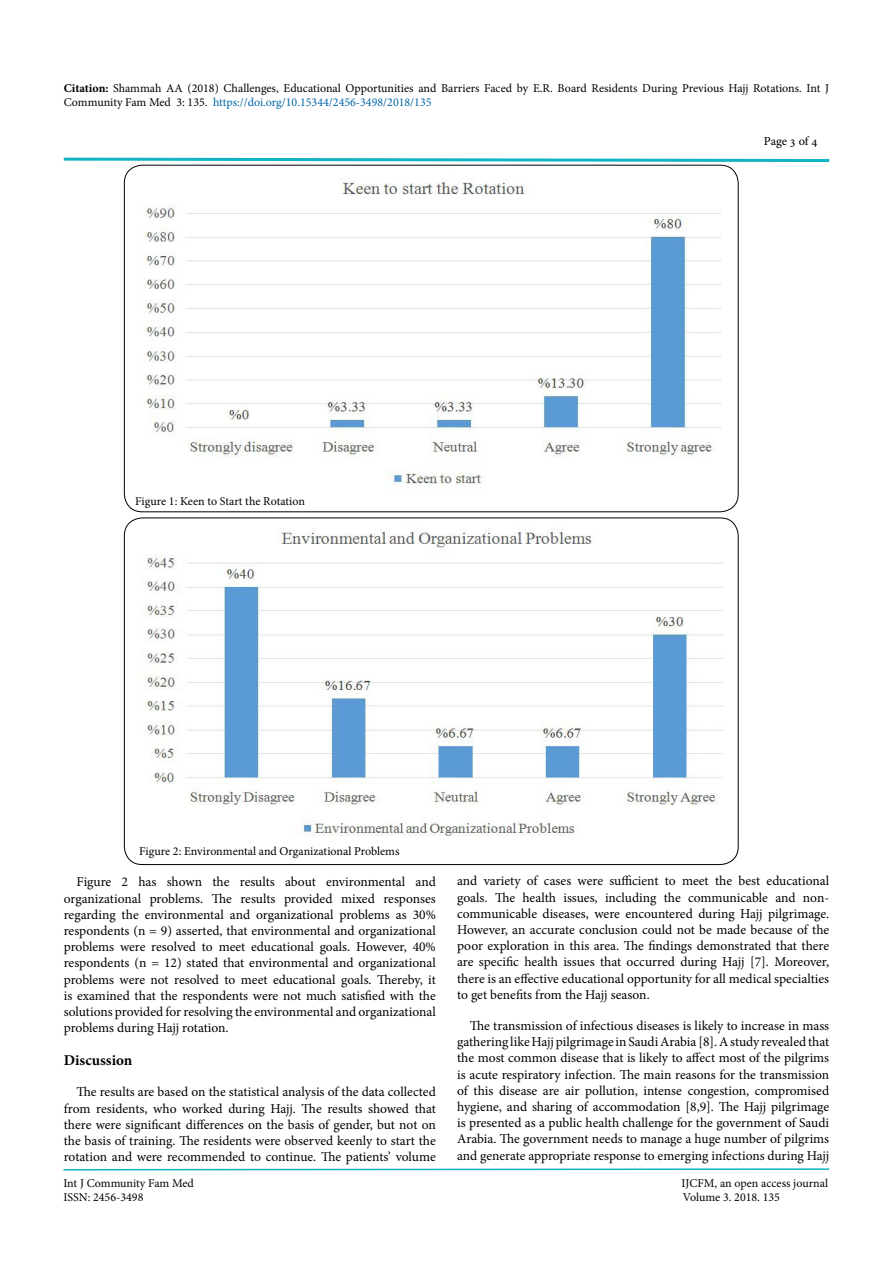
<style>
.page{position:relative;width:893px;height:1263px;background:#fff}
.page>*{position:absolute;margin:0;border:0;box-sizing:border-box;transform-origin:0 0}
.t1{font:700 15px "Minion Pro";color:#000}
.t2{font:13.5px/16.2px "Minion Pro";color:#000;text-align:justify}
.t3{font:12px/14.4px "Minion Pro";color:#000}
.t4{font:12px "Adobe Hebrew";letter-spacing:-.01em;color:#000}
.s1{font-weight:700}
.s2{color:#0067a7}
</style>
<div class="page">
<svg style="left:63px;top:1168px;width:767px;height:3px;background:#88d9e0"></svg>
<svg style="left:63px;top:157px;width:767px;height:5px"></svg>
<img style="left:144px;top:182px;width:578px;height:307px">
<img style="left:139px;top:529px;width:585px;height:307px">
<p class="t3" style="left:64px;top:81px;width:767px"><span class="s1">Citation:</span> Shammah AA (2018) Challenges, Educational Opportunities and Barriers Faced by E.R. Board Residents During Previous Hajj Rotations. Int J<br>Community Fam Med 3: 135. <span class="s2">https://doi.org/10.15344/2456-3498/2018/135</span></p>
<p class="t4" style="left:764px;top:134px;width:55px">Page 3 of 4</p>
<p class="t3" style="left:135px;top:494px;width:171px">Figure 1: Keen to Start the Rotation</p>
<p class="t3" style="left:139px;top:843px;width:262px">Figure 2: Environmental and Organizational Problems</p>
<p class="t2" style="left:64px;top:874px;width:374px;text-indent:13px">Figure 2 has shown the results about environmental and organizational problems. The results provided mixed responses regarding the environmental and organizational problems as 30% respondents (n = 9) asserted, that environmental and organizational problems were resolved to meet educational goals. However, 40% respondents (n = 12) stated that environmental and organizational problems were not resolved to meet educational goals. Thereby, it is examined that the respondents were not much satisfied with the solutions provided for resolving the environmental and organizational problems during Hajj rotation.</p>
<p class="t1" style="left:64px;top:1050px;width:70px">Discussion</p>
<p class="t2" style="left:64px;top:1084px;width:374px;text-indent:13px">The results are based on the statistical analysis of the data collected from residents, who worked during Hajj. The results showed that there were significant differences on the basis of gender, but not on the basis of training. The residents were observed keenly to start the rotation and were recommended to continue. The patients’ volume</p>
<p class="t2" style="left:457px;top:873px;width:374px">and variety of cases were sufficient to meet the best educational goals. The health issues, including the communicable and non&shy;communicable diseases, were encountered during Hajj pilgrimage.<br>However, an accurate conclusion could not be made because of the poor exploration in this area. The findings demonstrated that there are specific health issues that occurred during Hajj [7]. Moreover, there is an effective educational opportunity for all medical specialties to get benefits from the Hajj season.</p>
<p class="t2" style="left:457px;top:1017px;width:374px;text-indent:13px">The transmission of infectious diseases is likely to increase in mass gathering like Hajj pilgrimage in Saudi Arabia [8]. A study revealed that the most common disease that is likely to affect most of the pilgrims is acute respiratory infection. The main reasons for the transmission of this disease are air pollution, intense congestion, compromised hygiene, and sharing of accommodation [8,9]. The Hajj pilgrimage is presented as a public health challenge for the government of Saudi Arabia. The government needs to manage a huge number of pilgrims and generate appropriate response to emerging infections during Hajj</p>
<p class="t3" style="left:63px;top:1176px;width:132px">Int J Community Fam Med</p>
<p class="t3" style="left:682px;top:1176px;width:148px">IJCFM, an open access journal</p>
<p class="t3" style="left:63px;top:1190px;width:82px">ISSN: 2456-3498</p>
<p class="t3" style="left:683px;top:1190px;width:99px">Volume 3. 2018. 135</p>
</div>
